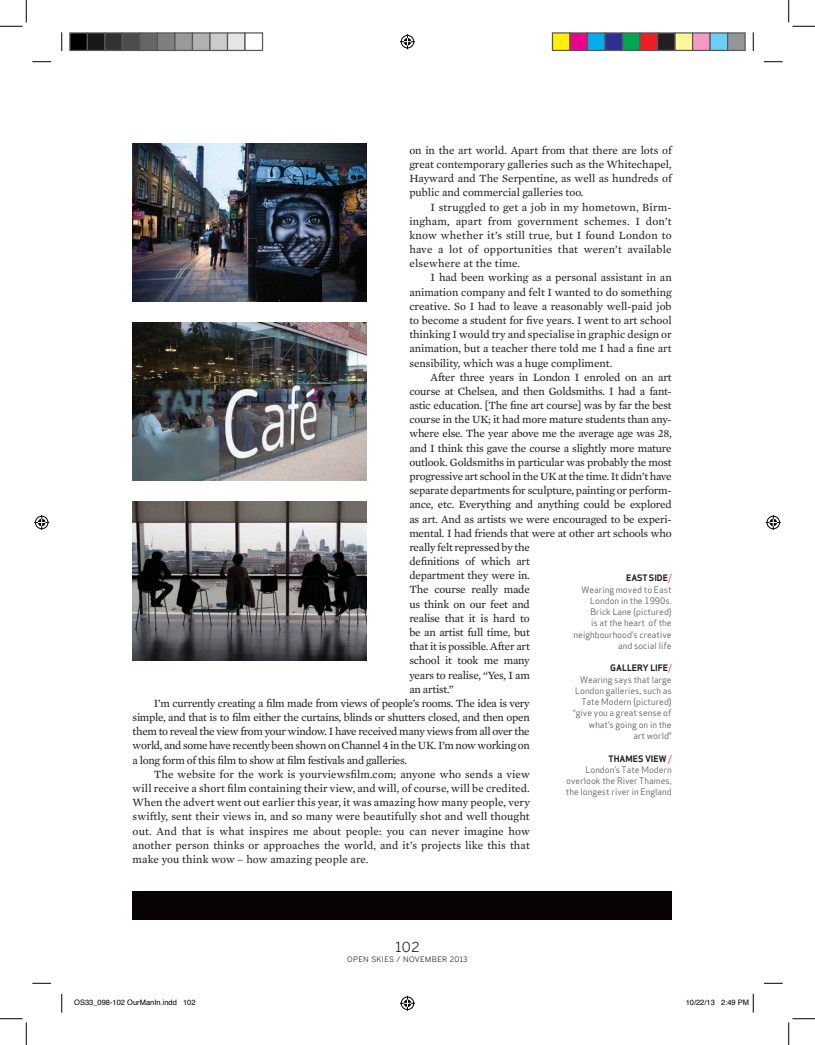
<style>
.page{position:relative;width:815px;height:1045px;background:#fff}
.page>*{position:absolute;margin:0;border:0;box-sizing:border-box;transform-origin:0 0}
.t1{font:13.75px "Benton Sans";color:#231f20}
.t2{font:11.25px/14.1px "Mercury Text G2";letter-spacing:-.015em;color:#231f20;text-align:justify}
.t3{font:11.25px "Mercury Text G2";letter-spacing:.01em;color:#231f20}
.t4{font:8.75px/11.2px "Apex Sans";color:#57585a;text-align:right}
.t5{font:7.5px "Helvetica";color:#000}
.t6{font:7.5px "Benton Sans";letter-spacing:.05em;color:#231f20}
.s1{font-weight:700;color:#231f20}
.s2{color:#ee1d23}
</style>
<div class="page">
<div style="left:133px;top:891px;width:538px;height:28px;background:#080302"></div>
<img style="left:132px;top:322px;width:234px;height:158px">
<img style="left:132px;top:143px;width:234px;height:159px">
<img style="left:132px;top:502px;width:234px;height:158px">
<svg style="left:32px;top:61px;width:19px;height:1px"></svg>
<svg style="left:763px;top:61px;width:19px;height:1px"></svg>
<svg style="left:32px;top:982px;width:19px;height:2px"></svg>
<svg style="left:763px;top:982px;width:19px;height:2px"></svg>
<svg style="left:61px;top:32px;width:1px;height:19px"></svg>
<svg style="left:61px;top:994px;width:1px;height:18px"></svg>
<svg style="left:752px;top:32px;width:1px;height:19px"></svg>
<svg style="left:0;top:1px;width:27px;height:26px"></svg>
<svg style="left:0;top:1018px;width:27px;height:27px"></svg>
<svg style="left:788px;top:1px;width:26px;height:26px"></svg>
<svg style="left:788px;top:1018px;width:26px;height:27px"></svg>
<svg style="left:400px;top:34px;width:15px;height:15px"></svg>
<svg style="left:400px;top:995px;width:15px;height:15px"></svg>
<svg style="left:34px;top:515px;width:15px;height:15px"></svg>
<svg style="left:765px;top:515px;width:15px;height:15px"></svg>
<div style="left:70px;top:33px;width:17px;height:17px;background:#000"></div>
<div style="left:69px;top:32px;width:19px;height:19px;border:1px solid #595959"></div>
<div style="left:87px;top:33px;width:18px;height:17px;background:#191919"></div>
<div style="left:87px;top:32px;width:18px;height:19px;border:1px solid #595959"></div>
<div style="left:105px;top:33px;width:17px;height:17px;background:#333"></div>
<div style="left:104px;top:32px;width:19px;height:19px;border:1px solid #595959"></div>
<div style="left:122px;top:33px;width:18px;height:17px;background:#4c4c4c"></div>
<div style="left:122px;top:32px;width:18px;height:19px;border:1px solid #595959"></div>
<div style="left:140px;top:33px;width:17px;height:17px;background:#666"></div>
<div style="left:139px;top:32px;width:19px;height:19px;border:1px solid #595959"></div>
<div style="left:157px;top:33px;width:18px;height:17px;background:#7f7f7f"></div>
<div style="left:157px;top:32px;width:18px;height:19px;border:1px solid #595959"></div>
<div style="left:175px;top:33px;width:17px;height:17px;background:#999"></div>
<div style="left:174px;top:32px;width:19px;height:19px;border:1px solid #595959"></div>
<div style="left:192px;top:33px;width:18px;height:17px;background:#b2b2b2"></div>
<div style="left:192px;top:32px;width:18px;height:19px;border:1px solid #595959"></div>
<div style="left:210px;top:33px;width:17px;height:17px;background:#ccc"></div>
<div style="left:209px;top:32px;width:19px;height:19px;border:1px solid #595959"></div>
<div style="left:227px;top:33px;width:18px;height:17px;background:#e5e5e5"></div>
<div style="left:227px;top:32px;width:18px;height:19px;border:1px solid #595959"></div>
<div style="left:244px;top:32px;width:19px;height:19px;border:1px solid #595959"></div>
<div style="left:552px;top:33px;width:18px;height:17px;background:#fff101"></div>
<div style="left:551px;top:32px;width:19px;height:19px;border:1px solid #595959"></div>
<div style="left:570px;top:33px;width:17px;height:17px;background:#ed028c"></div>
<div style="left:569px;top:32px;width:19px;height:19px;border:1px solid #595959"></div>
<div style="left:587px;top:33px;width:18px;height:17px;background:#00aeef"></div>
<div style="left:586px;top:32px;width:19px;height:19px;border:1px solid #595959"></div>
<div style="left:605px;top:33px;width:17px;height:17px;background:#2e3092"></div>
<div style="left:604px;top:32px;width:19px;height:19px;border:1px solid #595959"></div>
<div style="left:622px;top:33px;width:18px;height:17px;background:#00a54f"></div>
<div style="left:621px;top:32px;width:19px;height:19px;border:1px solid #595959"></div>
<div style="left:640px;top:33px;width:17px;height:17px;background:#ee1d23"></div>
<div style="left:639px;top:32px;width:19px;height:19px;border:1px solid #595959"></div>
<div style="left:657px;top:33px;width:18px;height:17px;background:#231f20"></div>
<div style="left:656px;top:32px;width:19px;height:19px;border:1px solid #595959"></div>
<div style="left:675px;top:33px;width:17px;height:17px;background:#fff79a"></div>
<div style="left:674px;top:32px;width:19px;height:19px;border:1px solid #595959"></div>
<div style="left:692px;top:33px;width:18px;height:17px;background:#f499c2"></div>
<div style="left:691px;top:32px;width:19px;height:19px;border:1px solid #595959"></div>
<div style="left:710px;top:33px;width:17px;height:17px;background:#6bcff6"></div>
<div style="left:709px;top:32px;width:19px;height:19px;border:1px solid #595959"></div>
<div style="left:727px;top:33px;width:18px;height:17px;background:#939598"></div>
<div style="left:726px;top:32px;width:19px;height:19px;border:1px solid #595959"></div>
<svg style="left:752px;top:994px;width:1px;height:18px"></svg>
<p class="t2" style="left:409px;top:143px;width:264px">on in the art world. Apart from that there are lots of great contemporary galleries such as the Whitechapel, Hayward and The Serpentine, as well as hundreds of public and commercial galleries too.</p>
<p class="t2" style="left:409px;top:200px;width:264px;text-indent:21px">I struggled to get a job in my hometown, Birm&shy;ingham, apart from government schemes. I don’t know whether it’s still true, but I found London to have a lot of opportunities that weren’t available elsewhere at the time.</p>
<p class="t2" style="left:409px;top:271px;width:264px;text-indent:21px">I had been working as a personal assistant in an animation company and felt I wanted to do something creative. So I had to leave a reasonably well-paid job to become a student for five years. I went to art school thinking I would try and specialise in graphic design or animation, but a teacher there told me I had a fine art sensibility, which was a huge compliment.</p>
<p class="t2" style="left:430px;top:370px;width:242px">After three years in London I enroled on an art</p>
<p class="t2" style="left:409px;top:384px;width:264px">course at Chelsea, and then Goldsmiths. I had a fant-</p>
<p class="t2" style="left:409px;top:398px;width:264px">astic education. [The fine art course] was by far the best</p>
<p class="t2" style="left:409px;top:412px;width:264px">course in the UK; it had more mature students than any-</p>
<p class="t2" style="left:409px;top:427px;width:264px">where else. The year above me the average age was 28,</p>
<p class="t2" style="left:409px;top:441px;width:264px">and I think this gave the course a slightly more mature</p>
<p class="t2" style="left:409px;top:455px;width:264px">outlook. Goldsmiths in particular was probably the most</p>
<p class="t2" style="left:409px;top:469px;width:264px">progressive art school in the UK at the time. It didn’t have</p>
<p class="t2" style="left:409px;top:483px;width:264px">separate departments for sculpture, painting or perform-</p>
<p class="t2" style="left:409px;top:497px;width:264px">ance, etc. Everything and anything could be explored</p>
<p class="t2" style="left:409px;top:512px;width:264px">as art. And as artists we were encouraged to be experi-</p>
<p class="t2" style="left:409px;top:526px;width:264px">mental. I had friends that were at other art schools who</p>
<p class="t2" style="left:409px;top:540px;width:122px">really felt repressed by the</p>
<p class="t2" style="left:409px;top:554px;width:122px">definitions of which art</p>
<p class="t2" style="left:409px;top:568px;width:122px">department they were in.</p>
<p class="t2" style="left:409px;top:582px;width:122px">The course really made</p>
<p class="t2" style="left:409px;top:597px;width:122px">us think on our feet and</p>
<p class="t2" style="left:409px;top:611px;width:122px">realise that it is hard to</p>
<p class="t2" style="left:409px;top:625px;width:122px">be an artist full time, but</p>
<p class="t2" style="left:409px;top:639px;width:122px">that it is possible. After art</p>
<p class="t2" style="left:409px;top:653px;width:122px">school it took me many</p>
<p class="t2" style="left:409px;top:668px;width:122px">years to realise, “Yes, I am</p>
<p class="t2" style="left:409px;top:682px;width:46px">an artist.”</p>
<p class="t2" style="left:154px;top:696px;width:377px">I’m currently creating a film made from views of people’s rooms. The idea is very</p>
<p class="t2" style="left:133px;top:710px;width:398px">simple, and that is to film either the curtains, blinds or shutters closed, and then open</p>
<p class="t2" style="left:133px;top:724px;width:398px">them to reveal the view from your window. I have received many views from all over the</p>
<p class="t2" style="left:133px;top:738px;width:398px">world, and some have recently been shown on Channel 4 in the UK. I’m now working on</p>
<p class="t2" style="left:133px;top:753px;width:276px">a long form of this film to show at film festivals and galleries.</p>
<p class="t3" style="left:154px;top:767px;width:377px">The website for the work is yourviewsfilm.com; anyone who sends a view</p>
<p class="t3" style="left:133px;top:781px;width:398px">will receive a short film containing their view, and will, of course, will be credited.</p>
<p class="t3" style="left:133px;top:795px;width:398px">When the advert went out earlier this year, it was amazing how many people, very</p>
<p class="t3" style="left:133px;top:810px;width:398px">swiftly, sent their views in, and so many were beautifully shot and well thought</p>
<p class="t3" style="left:133px;top:824px;width:398px">out. And that is what inspires me about people: you can never imagine how</p>
<p class="t3" style="left:133px;top:838px;width:398px">another person thinks or approaches the world, and it’s projects like this that</p>
<p class="t3" style="left:133px;top:852px;width:237px">make you think wow – how amazing people are.</p>
<p class="t4" style="left:573px;top:572px;width:99px"><span class="s1">EAST SIDE</span><span class="s2">/<br></span>Wearing moved to East<br>London in the 1990s.<br>Brick Lane (pictured)<br>is at the heart of the neighbourhood’s creative and social life</p>
<p class="t4" style="left:573px;top:662px;width:100px"><span class="s1">GALLERY LIFE</span><span class="s2">/<br></span>Wearing says that large<br>London galleries, such as<br>Tate Modern (pictured) “give you a great sense of what’s going on in the<br>art world”</p>
<p class="t4" style="left:565px;top:752px;width:107px"><span class="s1">THAMES VIEW</span> <span class="s2">/<br></span>London’s Tate Modern overlook the River Thames, the longest river in England</p>
<p class="t1" style="left:395px;top:939px;width:26px">102</p>
<p class="t6" style="left:347px;top:954px;width:122px">OPEN SKIES / NOVEMBER 2013</p>
<p class="t5" style="left:74px;top:999px;width:123px">OS33_098-102 OurManIn.indd 102</p>
<p class="t5" style="left:685px;top:999px;width:65px">10/22/13 2:49 PM</p>
</div>
